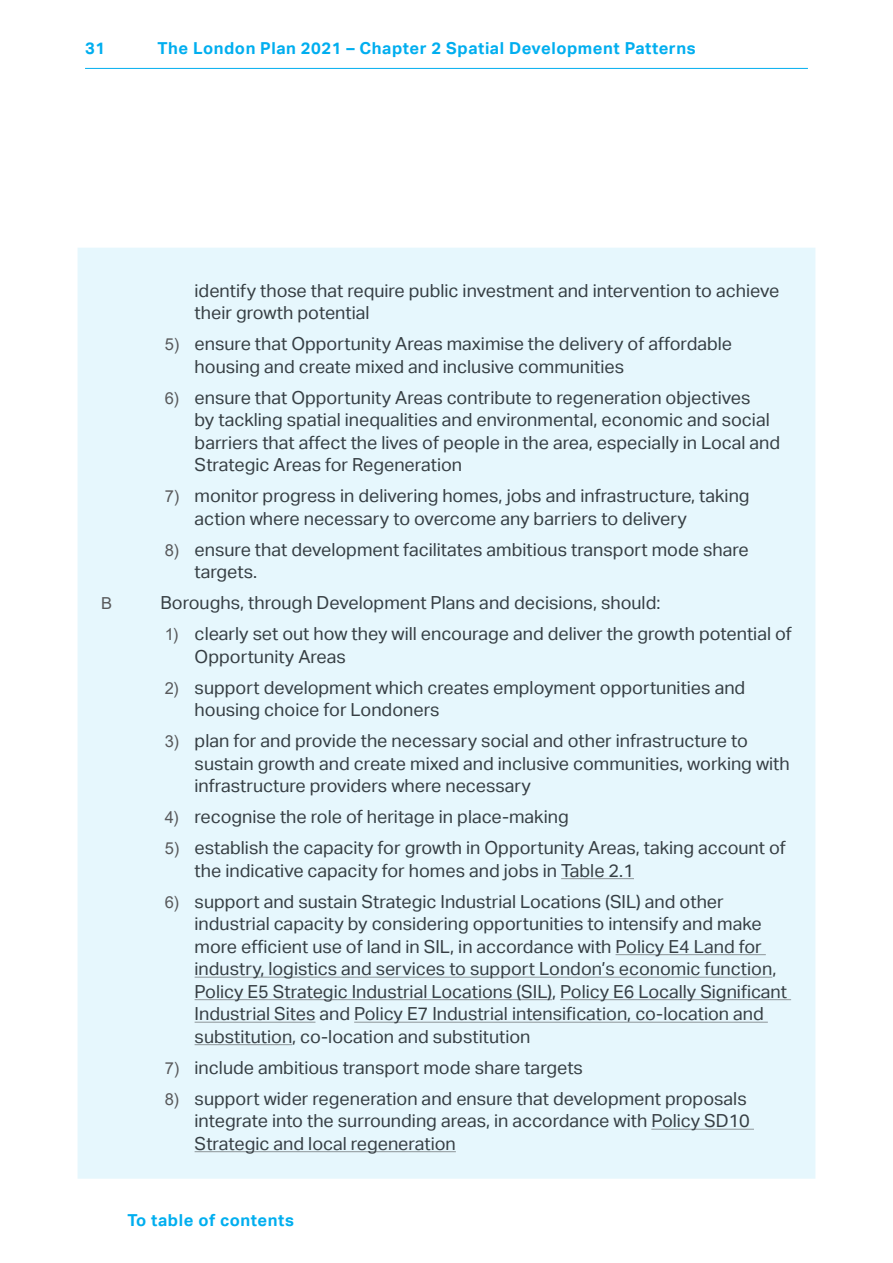
<style>
.page{position:relative;width:893px;height:1263px;background:#fff}
.page>*{position:absolute;margin:0;border:0;box-sizing:border-box;transform-origin:0 0}
.t1{font:18px/22.5px "Aktiv Grotesk";color:#363e43}
.t2{font:700 16.5px "Aktiv Grotesk";letter-spacing:.035em;color:#00aeef}
.t3{font:16.5px "Arial";color:#58595b}
.s1{font-family:"Arial";font-size:16.5px;color:#58595b}
</style>
<div class="page">
<div style="left:85px;top:255px;width:723px;height:916px;background:#e6f7fd"></div>
<hr style="left:561px;top:878px;width:73px;height:1px;background:#8d9599">
<hr style="left:615px;top:954px;width:151px;height:1px;background:#8d9599">
<hr style="left:195px;top:977px;width:577px;height:1px;background:#8d9599">
<hr style="left:195px;top:999px;width:357px;height:1px;background:#8d9599">
<hr style="left:560px;top:999px;width:231px;height:1px;background:#8d9599">
<hr style="left:195px;top:1022px;width:120px;height:1px;background:#8d9599">
<hr style="left:354px;top:1022px;width:414px;height:1px;background:#8d9599">
<hr style="left:195px;top:1044px;width:97px;height:1px;background:#8d9599">
<hr style="left:651px;top:1129px;width:103px;height:1px;background:#8d9599">
<hr style="left:195px;top:1151px;width:261px;height:1px;background:#8d9599">
<div style="left:78px;top:248px;width:737px;height:931px;border:15px solid #e6f7fd"></div>
<hr style="left:85px;top:68px;width:723px;height:1px;background:#00aeef">
<p class="t2" style="left:85px;top:39px;width:22px">31</p>
<p class="t2" style="left:157px;top:39px;width:540px">The London Plan 2021 – Chapter 2 Spatial Development Patterns</p>
<p class="t1" style="left:195px;top:279px;width:586px">identify those that require public investment and intervention to achieve their growth potential</p>
<p class="t1" style="left:195px;top:333px;width:539px;text-indent:-30px"><span class="s1">5)</span> ensure that Opportunity Areas maximise the delivery of affordable housing and create mixed and inclusive communities</p>
<p class="t1" style="left:195px;top:386px;width:587px;text-indent:-30px"><span class="s1">6)</span> ensure that Opportunity Areas contribute to regeneration objectives<br>by tackling spatial inequalities and environmental, economic and social barriers that affect the lives of people in the area, especially in Local and Strategic Areas for Regeneration</p>
<p class="t1" style="left:195px;top:485px;width:556px;text-indent:-30px"><span class="s1">7)</span> monitor progress in delivering homes, jobs and infrastructure, taking action where necessary to overcome any barriers to delivery</p>
<p class="t1" style="left:195px;top:538px;width:556px;text-indent:-30px"><span class="s1">8)</span> ensure that development facilitates ambitious transport mode share targets.</p>
<p class="t3" style="left:101px;top:592px;width:13px">B</p>
<p class="t1" style="left:161px;top:592px;width:501px">Boroughs, through Development Plans and decisions, should:</p>
<p class="t1" style="left:195px;top:623px;width:599px;text-indent:-30px"><span class="s1">1)</span> clearly set out how they will encourage and deliver the growth potential of<br>Opportunity Areas</p>
<p class="t1" style="left:195px;top:676px;width:552px;text-indent:-30px"><span class="s1">2)</span> support development which creates employment opportunities and housing choice for Londoners</p>
<p class="t1" style="left:195px;top:730px;width:597px;text-indent:-30px"><span class="s1">3)</span> plan for and provide the necessary social and other infrastructure to sustain growth and create mixed and inclusive communities, working with infrastructure providers where necessary</p>
<p class="t1" style="left:165px;top:806px;width:405px"><span class="s1">4)</span> recognise the role of heritage in place-making</p>
<p class="t1" style="left:195px;top:837px;width:593px;text-indent:-30px"><span class="s1">5)</span> establish the capacity for growth in Opportunity Areas, taking account of the indicative capacity for homes and jobs in Table 2.1</p>
<p class="t1" style="left:195px;top:890px;width:594px;text-indent:-30px"><span class="s1">6)</span> support and sustain Strategic Industrial Locations (SIL) and other industrial capacity by considering opportunities to intensify and make more efficient use of land in SIL, in accordance with Policy E4 Land for industry, logistics and services to support London’s economic function, Policy E5 Strategic Industrial Locations (SIL), Policy E6 Locally Significant Industrial Sites and Policy E7 Industrial intensification, co-location and substitution, co-location and substitution</p>
<p class="t1" style="left:165px;top:1056px;width:420px"><span class="s1">7)</span> include ambitious transport mode share targets</p>
<p class="t1" style="left:195px;top:1087px;width:557px;text-indent:-30px"><span class="s1">8)</span> support wider regeneration and ensure that development proposals integrate into the surrounding areas, in accordance with Policy SD10<br>Strategic and local regeneration</p>
<p class="t2" style="left:128px;top:1211px;width:168px">To table of contents</p>
</div>
